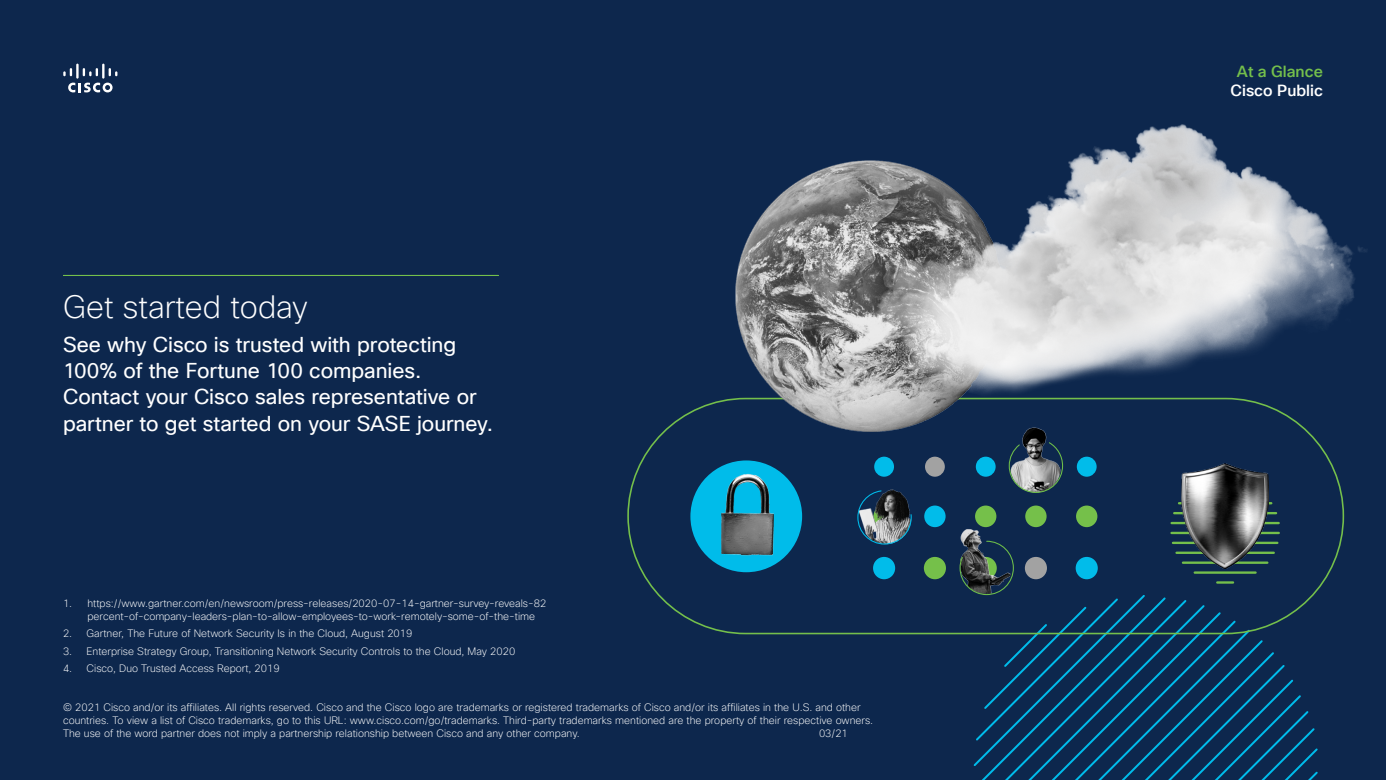
<style>
.page{position:relative;width:1386px;height:780px;background:#0d274d}
.page>*{position:absolute;margin:0;border:0;box-sizing:border-box;transform-origin:0 0}
.t1{font:200 31.5px "Cisco Sans TT";color:#fff}
.t2{font:21px/26.2px "Cisco Sans TT";letter-spacing:-.005em;color:#fff}
.t3{font:500 15.75px "Cisco Sans TT";color:#fff}
.t4{font:500 15.75px "Cisco Sans TT";color:#74bf4b}
.t5{font:200 10.5px/13.1px "Cisco Sans TT";color:#fff}
</style>
<div class="page">
<svg style="left:68px;top:83px;width:45px;height:9px"></svg>
<svg style="left:63px;top:68px;width:9px;height:8px"></svg>
<hr style="left:76px;top:64px;width:3px;height:15px;background:#fff">
<svg style="left:83px;top:68px;width:15px;height:8px"></svg>
<hr style="left:102px;top:64px;width:3px;height:15px;background:#fff">
<svg style="left:109px;top:68px;width:8px;height:8px"></svg>
<svg style="left:63px;top:275px;width:435px;height:1px"></svg>
<div style="left:1077px;top:456px;width:20px;height:20px;background:#01bcea;border-radius:50%"></div>
<div style="left:1076px;top:505px;width:21px;height:22px;background:#75c04a;border-radius:50%"></div>
<div style="left:1025px;top:505px;width:22px;height:22px;background:#75c04a;border-radius:50%"></div>
<div style="left:976px;top:456px;width:20px;height:20px;background:#01bcea;border-radius:50%"></div>
<div style="left:975px;top:505px;width:21px;height:22px;background:#75c04a;border-radius:50%"></div>
<div style="left:925px;top:456px;width:20px;height:20px;background:#a2a2a2;border-radius:50%"></div>
<div style="left:924px;top:505px;width:22px;height:22px;background:#01bcea;border-radius:50%"></div>
<div style="left:924px;top:557px;width:22px;height:22px;background:#75c04a;border-radius:50%"></div>
<div style="left:874px;top:456px;width:20px;height:20px;background:#01bcea;border-radius:50%"></div>
<div style="left:873px;top:557px;width:22px;height:22px;background:#01bcea;border-radius:50%"></div>
<img style="left:960px;top:527px;width:27px;height:13px">
<svg style="left:857px;top:490px;width:55px;height:55px"></svg>
<svg style="left:1008px;top:461px;width:56px;height:32px"></svg>
<hr style="left:1172px;top:532px;width:107px;height:2px;background:#74bf4b">
<svg style="left:959px;top:540px;width:361px;height:240px"></svg>
<hr style="left:1173px;top:541px;width:104px;height:3px;background:#74bf4b">
<hr style="left:1172px;top:522px;width:107px;height:2px;background:#74bf4b">
<hr style="left:1174px;top:512px;width:102px;height:2px;background:#74bf4b">
<hr style="left:1179px;top:502px;width:92px;height:2px;background:#74bf4b">
<img style="left:1182px;top:463px;width:87px;height:106px">
<div style="left:690px;top:460px;width:112px;height:112px;background:#00bcea;border-radius:50%"></div>
<img style="left:690px;top:466px;width:113px;height:93px">
<img style="left:719px;top:180px;width:81px;height:232px">
<img style="left:800px;top:124px;width:567px;height:337px">
<h1 class="t1" style="left:63px;top:287px;width:246px">Get started today</h1>
<h2 class="t2" style="left:63px;top:331px;width:432px">See why Cisco is trusted with protecting 100% of the Fortune 100 companies.<br>Contact your Cisco sales representative or partner to get started on your SASE journey.</h2>
<p class="t5" style="left:87px;top:596px;width:460px;text-indent:-24px">1. https://www.gartner.com/en/newsroom/press-releases/2020-07-14-gartner-survey-reveals-82 percent-of-company-leaders-plan-to-allow-employees-to-work-remotely-some-of-the-time</p>
<p class="t5" style="left:63px;top:627px;width:351px">2. Gartner, The Future of Network Security Is in the Cloud, August 2019</p>
<p class="t5" style="left:63px;top:644px;width:454px">3. Enterprise Strategy Group, Transitioning Network Security Controls to the Cloud, May 2020</p>
<p class="t5" style="left:63px;top:661px;width:218px">4. Cisco, Duo Trusted Access Report, 2019</p>
<p class="t5" style="left:63px;top:700px;width:812px">© 2021 Cisco and/or its affiliates. All rights reserved. Cisco and the Cisco logo are trademarks or registered trademarks of Cisco and/or its affiliates in the U.S. and other countries. To view a list of Cisco trademarks, go to this URL: www.cisco.com/go/trademarks. Third-party trademarks mentioned are the property of their respective owners.<br>The use of the word partner does not imply a partnership relationship between Cisco and any other company.</p>
<p class="t5" style="left:819px;top:727px;width:30px">03/21</p>
<h3 class="t4" style="left:1237px;top:61px;width:88px">At a Glance</h3>
<h3 class="t3" style="left:1231px;top:80px;width:94px">Cisco Public</h3>
</div>
